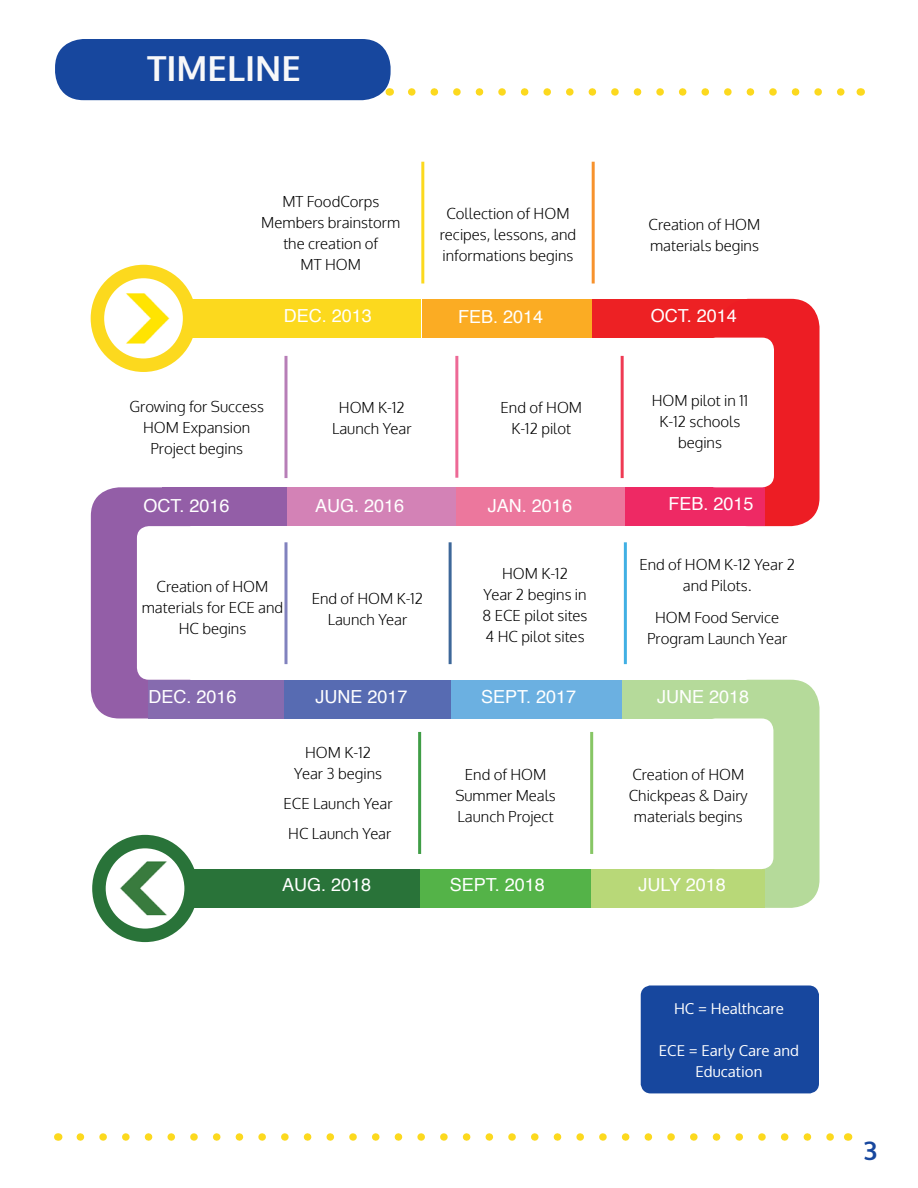
<style>
.page{position:relative;width:918px;height:1188px;background:#fff}
.page>*{position:absolute;margin:0;border:0;box-sizing:border-box;transform-origin:0 0}
.t1{font:700 34.5px "Oxygen";color:#f8f8f9}
.t2{font:700 25.5px "Oxygen";color:#17479e}
.t3{font:18px "Helvetica";color:#fff}
.t4{font:300 15px/21px "Oxygen";color:#000;text-align:center}
.t5{font:15px/21px "Oxygen";color:#fff;text-align:center}
</style>
<div class="page">
<img style="left:92px;top:834px;width:103px;height:109px">
<img style="left:105px;top:279px;width:74px;height:79px">
<div style="left:193px;top:299px;width:228px;height:39px;background:#fcd91e"></div>
<div style="left:422px;top:299px;width:170px;height:39px;background:#fbac23"></div>
<div style="left:193px;top:869px;width:228px;height:39px;background:#297339"></div>
<div style="left:592px;top:299px;width:169px;height:39px;background:#ed2124"></div>
<div style="left:720px;top:299px;width:100px;height:227px;background:#ed1d24;border-radius:28px"></div>
<div style="left:624px;top:487px;width:141px;height:39px;background:#ee2964"></div>
<div style="left:454px;top:487px;width:171px;height:39px;background:#ec779d"></div>
<div style="left:286px;top:487px;width:170px;height:39px;background:#d382b6"></div>
<div style="left:162px;top:487px;width:125px;height:39px;background:#935ea7"></div>
<div style="left:91px;top:487px;width:99px;height:232px;background:#935ea7;border-radius:28px"></div>
<div style="left:148px;top:680px;width:136px;height:39px;background:#866baf"></div>
<div style="left:284px;top:680px;width:168px;height:39px;background:#576bb2"></div>
<div style="left:452px;top:680px;width:170px;height:39px;background:#6bb0e1"></div>
<div style="left:622px;top:680px;width:147px;height:39px;background:#b5da9a"></div>
<div style="left:720px;top:680px;width:100px;height:228px;background:#b5da9a;border-radius:28px"></div>
<div style="left:591px;top:869px;width:174px;height:39px;background:#b8d878"></div>
<div style="left:421px;top:869px;width:170px;height:39px;background:#54b348"></div>
<div style="left:137px;top:526px;width:70px;height:154px;background:#fff;border-radius:12px"></div>
<div style="left:704px;top:338px;width:70px;height:149px;background:#fff;border-radius:12px"></div>
<div style="left:703px;top:719px;width:70px;height:150px;background:#fff;border-radius:12px"></div>
<div style="left:91px;top:265px;width:105px;height:107px;border:14px solid #fcd91e;border-radius:50%"></div>
<div style="left:92px;top:835px;width:106px;height:107px;border:14px solid #297339;border-radius:50%"></div>
<hr style="left:421px;top:162px;width:3px;height:122px;background:#fcd91e">
<hr style="left:592px;top:162px;width:3px;height:122px;background:#f7922d">
<hr style="left:621px;top:356px;width:3px;height:122px;background:#ef3a53">
<hr style="left:455px;top:356px;width:3px;height:122px;background:#ed6996">
<hr style="left:284px;top:356px;width:3px;height:122px;background:#b77eb7">
<hr style="left:284px;top:542px;width:3px;height:122px;background:#8182be">
<hr style="left:449px;top:542px;width:3px;height:122px;background:#3d6799">
<hr style="left:624px;top:542px;width:3px;height:122px;background:#41b0e4">
<hr style="left:590px;top:732px;width:3px;height:122px;background:#87c665">
<hr style="left:418px;top:732px;width:3px;height:122px;background:#3f9d46">
<div style="left:644px;top:989px;width:171px;height:101px;background:#17479e;border-radius:6px"></div>
<div style="left:641px;top:986px;width:178px;height:107px;border:8px solid #17479e;border-radius:6px"></div>
<svg style="left:80px;top:1133px;width:754px;height:8px"></svg>
<div style="left:55px;top:39px;width:336px;height:61px;background:#17479e;border-radius:28px"></div>
<svg style="left:412px;top:88px;width:433px;height:8px"></svg>
<h1 class="t1" style="left:147px;top:47px;width:155px">TIMELINE</h1>
<p class="t4" style="left:261px;top:191px;width:141px">MT FoodCorps<br>Members brainstorm the creation of<br>MT HOM</p>
<p class="t4" style="left:440px;top:203px;width:138px">Collection of HOM recipes, lessons, and informations begins</p>
<p class="t4" style="left:649px;top:215px;width:113px;text-align:left">Creation of HOM materials begins</p>
<p class="t3" style="left:284px;top:302px;width:90px">DEC. 2013</p>
<p class="t3" style="left:458px;top:303px;width:87px">FEB. 2014</p>
<p class="t3" style="left:651px;top:302px;width:88px">OCT. 2014</p>
<p class="t4" style="left:129px;top:397px;width:136px">Growing for Success<br>HOM Expansion<br>Project begins</p>
<p class="t4" style="left:332px;top:398px;width:81px">HOM K-12<br>Launch Year</p>
<p class="t4" style="left:501px;top:398px;width:83px">End of HOM<br>K-12 pilot</p>
<p class="t4" style="left:652px;top:390px;width:98px">HOM pilot in 11<br>K-12 schools begins</p>
<p class="t3" style="left:143px;top:492px;width:88px">OCT. 2016</p>
<p class="t3" style="left:315px;top:492px;width:91px">AUG. 2016</p>
<p class="t3" style="left:488px;top:492px;width:86px">JAN. 2016</p>
<p class="t3" style="left:668px;top:490px;width:87px">FEB. 2015</p>
<p class="t4" style="left:142px;top:577px;width:143px">Creation of HOM materials for ECE and<br>HC begins</p>
<p class="t4" style="left:312px;top:589px;width:113px">End of HOM K-12<br>Launch Year</p>
<p class="t4" style="left:483px;top:564px;width:106px">HOM K-12<br>Year 2 begins in<br>8 ECE pilot sites<br>4 HC pilot sites</p>
<p class="t4" style="left:639px;top:555px;width:157px">End of HOM K-12 Year 2 and Pilots.</p>
<p class="t4" style="left:647px;top:607px;width:142px">HOM Food Service<br>Program Launch Year</p>
<p class="t3" style="left:149px;top:683px;width:90px">DEC. 2016</p>
<p class="t3" style="left:316px;top:683px;width:94px">JUNE 2017</p>
<p class="t3" style="left:481px;top:683px;width:97px">SEPT. 2017</p>
<p class="t3" style="left:657px;top:683px;width:94px">JUNE 2018</p>
<p class="t4" style="left:294px;top:742px;width:89px">HOM K-12<br>Year 3 begins</p>
<p class="t4" style="left:284px;top:789px;width:111px;line-height:30px">ECE Launch Year<br>HC Launch Year</p>
<p class="t4" style="left:455px;top:764px;width:102px">End of HOM<br>Summer Meals<br>Launch Project</p>
<p class="t4" style="left:629px;top:764px;width:120px">Creation of HOM<br>Chickpeas &amp; Dairy materials begins</p>
<p class="t3" style="left:282px;top:871px;width:91px">AUG. 2018</p>
<p class="t3" style="left:450px;top:871px;width:97px">SEPT. 2018</p>
<p class="t3" style="left:638px;top:871px;width:89px">JULY 2018</p>
<p class="t5" style="left:674px;top:998px;width:111px">HC = Healthcare</p>
<p class="t5" style="left:659px;top:1040px;width:142px">ECE = Early Care and<br>Education</p>
<h2 class="t2" style="left:864px;top:1135px;width:15px">3</h2>
</div>
